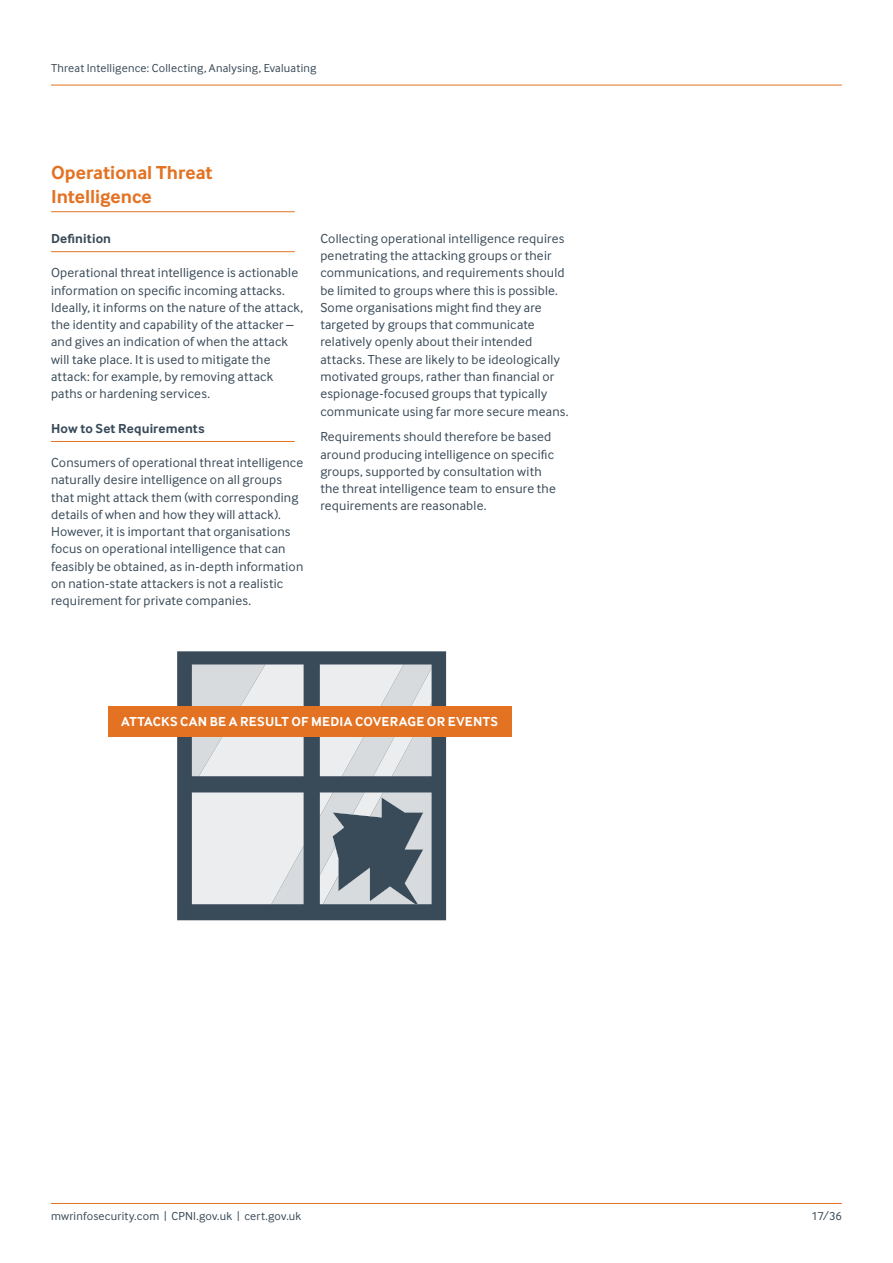
<style>
.page{position:relative;width:893px;height:1263px;background:#fff}
.page>*{position:absolute;margin:0;border:0;box-sizing:border-box;transform-origin:0 0}
.t1{font:700 19.5px/24px "Inter Face";color:#e37222}
.t2{font:13.5px/17.2px "Inter Face";letter-spacing:.015em;color:#394a58}
.t3{font:700 13.5px "Inter Face";letter-spacing:.02em;color:#fff}
.t4{font:700 13.5px "Inter Face";letter-spacing:.01em;color:#394a58}
.t5{font:12px "Inter Face";letter-spacing:.02em;color:#394a58}
</style>
<div class="page">
<hr style="left:51px;top:85px;width:791px;height:1px;background:#e37222">
<hr style="left:51px;top:1203px;width:791px;height:1px;background:#e37222">
<hr style="left:51px;top:251px;width:244px;height:1px;background:#e37222">
<hr style="left:51px;top:441px;width:244px;height:1px;background:#e37222">
<hr style="left:51px;top:211px;width:244px;height:1px;background:#e37222">
<div style="left:177px;top:651px;width:269px;height:269px;background:#394a58"></div>
<svg style="left:192px;top:792px;width:112px;height:112px;background:#e8eaec"></svg>
<svg style="left:192px;top:664px;width:112px;height:112px;background:#e3e5e7"></svg>
<svg style="left:320px;top:792px;width:112px;height:112px;background:#8f98a0"></svg>
<svg style="left:320px;top:664px;width:112px;height:112px;background:#e1e4e6"></svg>
<div style="left:108px;top:706px;width:404px;height:31px;background:#e37222"></div>
<p class="t5" style="left:51px;top:61px;width:267px">Threat Intelligence: Collecting, Analysing, Evaluating</p>
<h1 class="t1" style="left:51px;top:160px;width:163px">Operational Threat<br>Intelligence</h1>
<p class="t4" style="left:51px;top:231px;width:62px">Definition</p>
<p class="t2" style="left:51px;top:264px;width:254px">Operational threat intelligence is actionable information on specific incoming attacks.<br>Ideally, it informs on the nature of the attack, the identity and capability of the attacker – and gives an indication of when the attack will take place. It is used to mitigate the attack: for example, by removing attack paths or hardening services.</p>
<p class="t4" style="left:51px;top:420px;width:155px">How to Set Requirements</p>
<p class="t2" style="left:51px;top:454px;width:254px">Consumers of operational threat intelligence naturally desire intelligence on all groups that might attack them (with corresponding details of when and how they will attack).<br>However, it is important that organisations focus on operational intelligence that can feasibly be obtained, as in-depth information on nation-state attackers is not a realistic requirement for private companies.</p>
<p class="t2" style="left:320px;top:230px;width:250px">Collecting operational intelligence requires penetrating the attacking groups or their communications, and requirements should be limited to groups where this is possible.<br>Some organisations might find they are targeted by groups that communicate relatively openly about their intended attacks. These are likely to be ideologically motivated groups, rather than financial or espionage-focused groups that typically communicate using far more secure means.</p>
<p class="t2" style="left:320px;top:428px;width:237px">Requirements should therefore be based around producing intelligence on specific groups, supported by consultation with the threat intelligence team to ensure the requirements are reasonable.</p>
<p class="t3" style="left:121px;top:714px;width:378px">ATTACKS CAN BE A RESULT OF MEDIA COVERAGE OR EVENTS</p>
<p class="t5" style="left:51px;top:1209px;width:252px">mwrinfosecurity.com | CPNI.gov.uk | cert.gov.uk</p>
<p class="t5" style="left:812px;top:1209px;width:32px">17/36</p>
</div>
